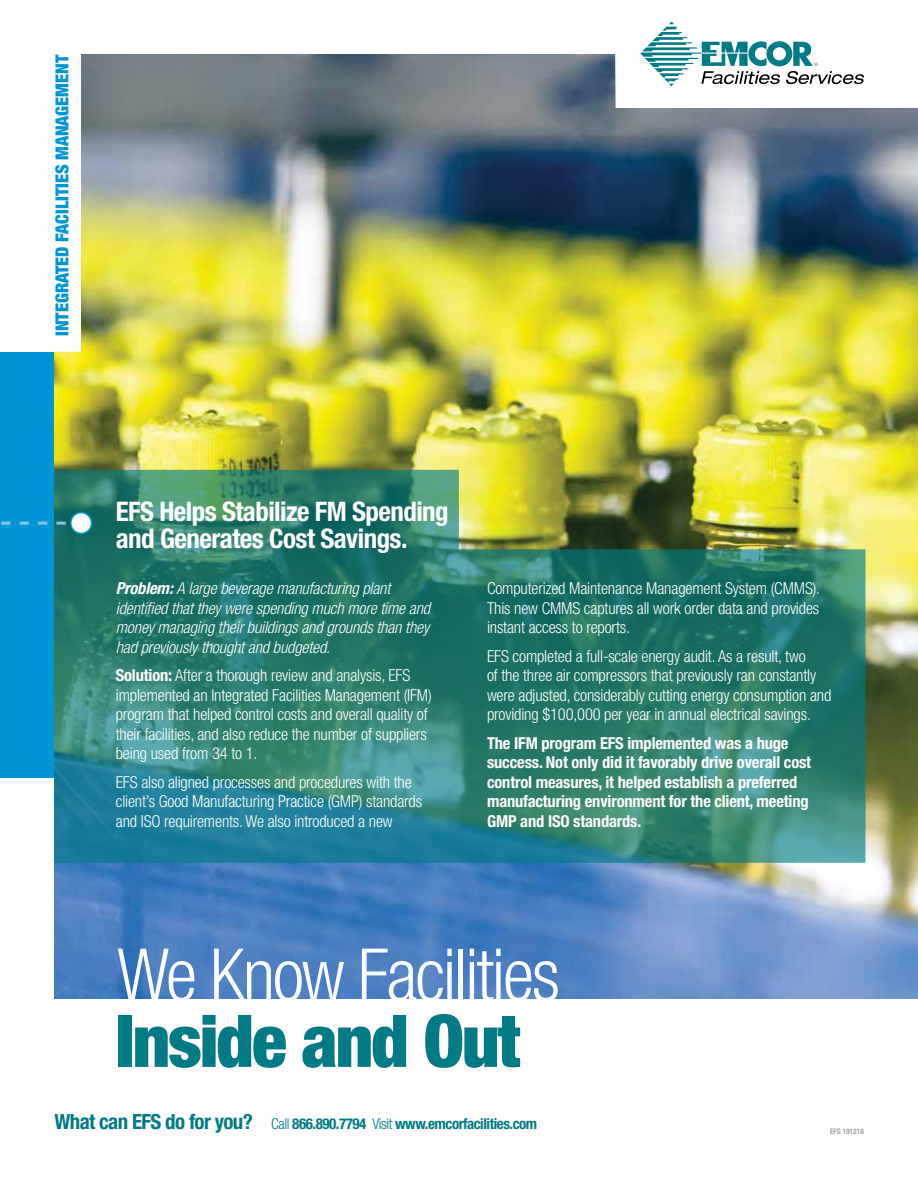
<style>
.page{position:relative;width:918px;height:1188px;background:#fff}
.page>*{position:absolute;margin:0;border:0;box-sizing:border-box;transform-origin:0 0}
.t1{font:300 condensed 72.75px "Helvetica Neue";letter-spacing:-.03em;color:#fff}
.t2{font:900 condensed 72.75px "Helvetica Neue";letter-spacing:-.03em;color:#007b85}
.t3{font:700 condensed 27px/27px "Helvetica Neue";letter-spacing:-.02em;color:#fff}
.t4{font:900 condensed 18px "Helvetica Neue";color:#0096d6}
.t5{font:300 condensed 16.5px/19.5px "Helvetica Neue";letter-spacing:-.01em;color:#fff}
.t6{font:700 condensed 16.5px/19.5px "Helvetica Neue";letter-spacing:-.01em;color:#fff}
.t7{font:italic 300 condensed 16.5px/19.5px "Helvetica Neue";letter-spacing:-.01em;color:#fff}
.t8{font:700 condensed 15px "Helvetica Neue";letter-spacing:-.03em;color:#007b85}
.t9{font:condensed 7.5px "Helvetica Neue";color:#77787b}
.s1{font-weight:700}
.s2{font-size:21px}
.s3{font-weight:300}
</style>
<div class="page">
<div style="left:0;top:352px;width:597px;height:426px;background:#0096d6"></div>
<img style="left:54px;top:54px;width:864px;height:945px">
<svg style="left:54px;top:54px;width:27px;height:298px"></svg>
<svg style="left:54px;top:470px;width:812px;height:393px"></svg>
<svg style="left:640px;top:22px;width:224px;height:64px"></svg>
<svg style="left:1px;top:522px;width:69px;height:3px"></svg>
<div style="left:71px;top:513px;width:21px;height:20px;background:#fff;border-radius:50%"></div>
<div style="left:70px;top:512px;width:22px;height:22px;border:2px solid #0096d6;border-radius:50%"></div>
<p class="t4" style="left:51px;top:336px;width:283px;rotate:-90deg">INTEGRATED FACILITIES MANAGEMENT</p>
<h2 class="t3" style="left:116px;top:497px;width:334px">EFS Helps Stabilize FM Spending and Generates Cost Savings.</h2>
<p class="t7" style="left:116px;top:578px;width:316px"><span class="s1">Problem:</span> A large beverage manufacturing plant identified that they were spending much more time and money managing their buildings and grounds than they had previously thought and budgeted.</p>
<p class="t5" style="left:116px;top:665px;width:317px"><span class="s1">Solution:</span> After a thorough review and analysis, EFS implemented an Integrated Facilities Management (IFM) program that helped control costs and overall quality of their facilities, and also reduce the number of suppliers being used from 34 to 1.</p>
<p class="t5" style="left:116px;top:772px;width:308px">EFS also aligned processes and procedures with the client’s Good Manufacturing Practice (GMP) standards and ISO requirements. We also introduced a new</p>
<p class="t5" style="left:487px;top:578px;width:335px;text-align:justify">Computerized Maintenance Management System (CMMS).<br>This new CMMS captures all work order data and provides instant access to reports.</p>
<p class="t5" style="left:487px;top:646px;width:346px">EFS completed a full-scale energy audit. As a result, two<br>of the three air compressors that previously ran constantly were adjusted, considerably cutting energy consumption and providing $100,000 per year in annual electrical savings.</p>
<p class="t6" style="left:487px;top:733px;width:326px">The IFM program EFS implemented was a huge success. Not only did it favorably drive overall cost control measures, it helped establish a preferred manufacturing environment for the client, meeting GMP and ISO standards.</p>
<h1 class="t1" style="left:117px;top:933px;width:445px">We Know Facilities</h1>
<h1 class="t2" style="left:116px;top:996px;width:406px">Inside and Out</h1>
<p class="t8" style="left:55px;top:1115px;width:484px"><span class="s2">What can EFS do for you?</span> <span class="s3">Call</span> 866.890.7794 <span class="s3">Visit</span> www.emcorfacilities.com</p>
<p class="t9" style="left:830px;top:1127px;width:35px">EFS 191216</p>
</div>
